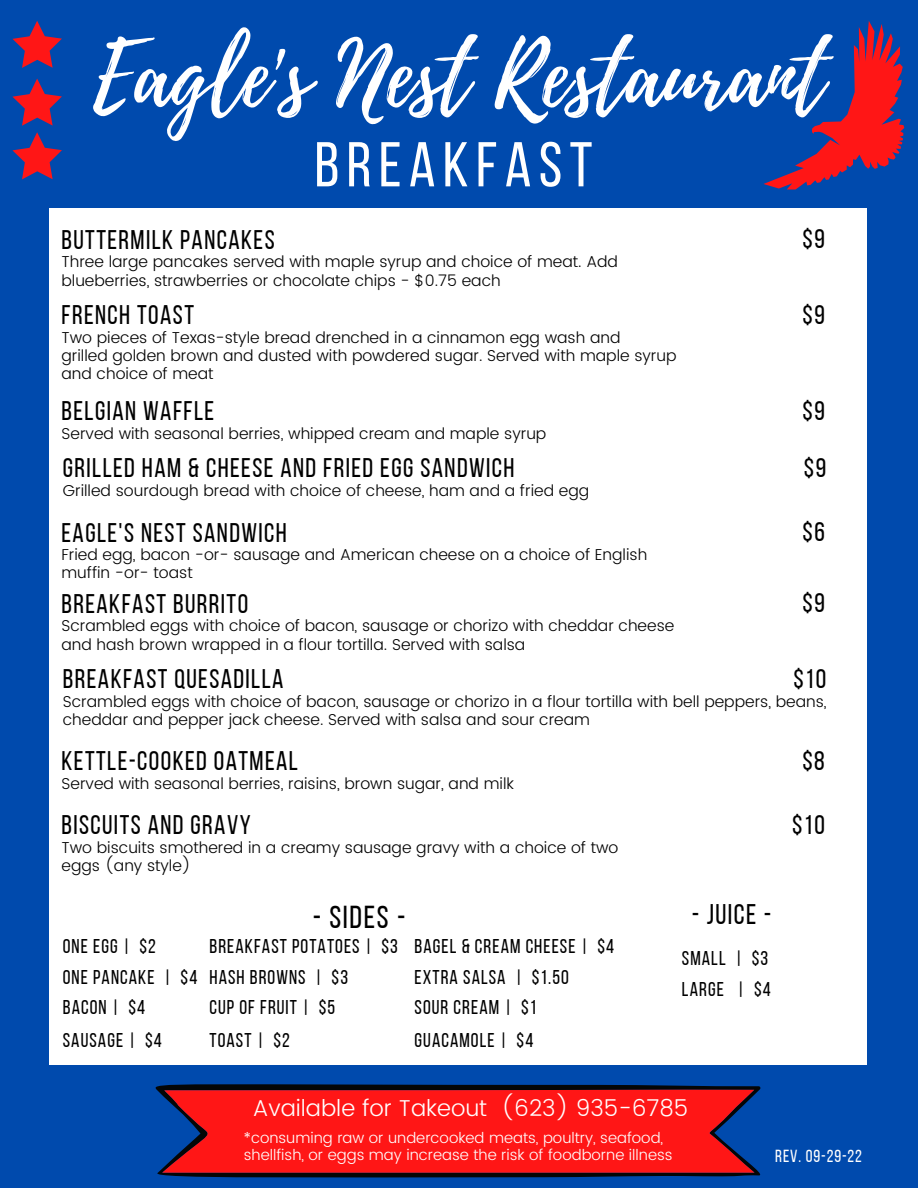
<style>
.page{position:relative;width:918px;height:1188px;background:#004aad}
.page>*{position:absolute;margin:0;border:0;box-sizing:border-box;transform-origin:0 0}
.t1{font:88.35px "Playlist Script";color:#fff}
.t2{font:63.15px "Bebas Neue";letter-spacing:.115em;color:#fff}
.t3{font:31.65px "Bebas Neue";letter-spacing:.055em;color:#000}
.t4{font:28.35px "Bebas Neue";letter-spacing:.055em;color:#000}
.t5{font:26.85px "Bebas Neue";letter-spacing:.055em;color:#000}
.t6{font:300 22.95px "Poppins";color:#fff}
.t7{font:19.95px/30.8px "Bebas Neue";letter-spacing:.055em;color:#000}
.t8{font:17.4px "Bebas Neue";letter-spacing:.055em;color:#fff}
.t9{font:300 15.75px/18.1px "Poppins";color:#000}
.t10{font:300 15px/16.8px "Poppins";color:#fff}
</style>
<div class="page">
<svg style="left:12px;top:132px;width:50px;height:47px"></svg>
<svg style="left:12px;top:79px;width:50px;height:47px"></svg>
<svg style="left:12px;top:21px;width:50px;height:47px"></svg>
<svg style="left:763px;top:21px;width:141px;height:169px"></svg>
<div style="left:49px;top:208px;width:818px;height:856px;background:#fff"></div>
<svg style="left:155px;top:1084px;width:606px;height:94px;fill:#040606"></svg>
<svg style="left:162px;top:1089px;width:593px;height:84px;background:#e6181f"></svg>
<h1 class="t1" style="left:93px;top:12px;width:733px">Eagle's Nest Restaurant</h1>
<h2 class="t2" style="left:315px;top:139px;width:279px">BREAKFAST</h2>
<h3 class="t5" style="left:61px;top:228px;width:215px">BUTTERMILK PANCAKES</h3>
<p class="t9" style="left:61px;top:253px;width:558px">Three large pancakes served with maple syrup and choice of meat. Add blueberries, strawberries or chocolate chips - $0.75 each</p>
<h3 class="t5" style="left:61px;top:304px;width:134px">FRENCH TOAST</h3>
<p class="t9" style="left:61px;top:328px;width:617px">Two pieces of Texas-style bread drenched in a cinnamon egg wash and<br>grilled golden brown and dusted with powdered sugar. Served with maple syrup and choice of meat</p>
<h3 class="t5" style="left:61px;top:400px;width:154px">BELGIAN WAFFLE</h3>
<p class="t9" style="left:61px;top:424px;width:486px">Served with seasonal berries, whipped cream and maple syrup</p>
<h3 class="t5" style="left:63px;top:457px;width:453px">GRILLED HAM &amp; CHEESE AND FRIED EGG SANDWICH</h3>
<p class="t9" style="left:63px;top:482px;width:528px">Grilled sourdough bread with choice of cheese, ham and a fried egg</p>
<h3 class="t5" style="left:61px;top:521px;width:227px">EAGLE'S NEST SANDWICH</h3>
<p class="t9" style="left:61px;top:546px;width:587px">Fried egg, bacon -or- sausage and American cheese on a choice of English muffin -or- toast</p>
<h3 class="t5" style="left:61px;top:592px;width:188px">BREAKFAST BURRITO</h3>
<p class="t9" style="left:61px;top:617px;width:614px">Scrambled eggs with choice of bacon, sausage or chorizo with cheddar cheese and hash brown wrapped in a flour tortilla. Served with salsa</p>
<h3 class="t5" style="left:803px;top:228px;width:24px">$9</h3>
<h3 class="t5" style="left:803px;top:304px;width:24px">$9</h3>
<h3 class="t5" style="left:803px;top:400px;width:24px">$9</h3>
<h3 class="t5" style="left:804px;top:457px;width:24px">$9</h3>
<h3 class="t5" style="left:803px;top:521px;width:24px">$6</h3>
<h3 class="t5" style="left:803px;top:592px;width:24px">$9</h3>
<h3 class="t5" style="left:793px;top:668px;width:34px">$10</h3>
<h3 class="t5" style="left:63px;top:668px;width:222px">BREAKFAST QUESADILLA</h3>
<p class="t9" style="left:63px;top:692px;width:765px">Scrambled eggs with choice of bacon, sausage or chorizo in a flour tortilla with bell peppers, beans, cheddar and pepper jack cheese. Served with salsa and sour cream</p>
<h3 class="t5" style="left:61px;top:750px;width:238px">KETTLE-COOKED OATMEAL</h3>
<p class="t9" style="left:61px;top:775px;width:454px">Served with seasonal berries, raisins, brown sugar, and milk</p>
<h3 class="t5" style="left:61px;top:814px;width:191px">BISCUITS AND GRAVY</h3>
<p class="t9" style="left:61px;top:839px;width:559px">Two biscuits smothered in a creamy sausage gravy with a choice of two eggs (any style)</p>
<p class="t7" style="left:63px;top:933px;width:136px">ONE EGG | $2<br>ONE PANCAKE | $4<br>BACON | $4</p>
<p class="t7" style="left:63px;top:1027px;width:100px">SAUSAGE | $4</p>
<h3 class="t3" style="left:313px;top:904px;width:94px">- SIDES -</h3>
<p class="t7" style="left:210px;top:933px;width:190px">BREAKFAST POTATOES | $3<br>HASH BROWNS | $3<br>CUP OF FRUIT | $5</p>
<p class="t7" style="left:210px;top:1027px;width:82px">TOAST | $2</p>
<p class="t7" style="left:415px;top:933px;width:201px">BAGEL &amp; CREAM CHEESE | $4<br>EXTRA SALSA | $1.50<br>SOUR CREAM | $1</p>
<p class="t7" style="left:415px;top:1027px;width:120px">GUACAMOLE | $4</p>
<h3 class="t4" style="left:692px;top:902px;width:81px">- JUICE -</h3>
<p class="t7" style="left:682px;top:944px;width:90px;line-height:31.3px">SMALL | $3<br>LARGE | $4</p>
<h3 class="t6" style="left:253px;top:1095px;width:437px">Available for Takeout (623) 935-6785</h3>
<h3 class="t5" style="left:802px;top:750px;width:24px">$8</h3>
<h3 class="t5" style="left:792px;top:814px;width:34px">$10</h3>
<p class="t10" style="left:244px;top:1129px;width:430px">*consuming raw or undercooked meats, poultry, seafood, shellfish, or eggs may increase the risk of foodborne illness</p>
<p class="t8" style="left:775px;top:1149px;width:88px">REV. 09-29-22</p>
</div>
